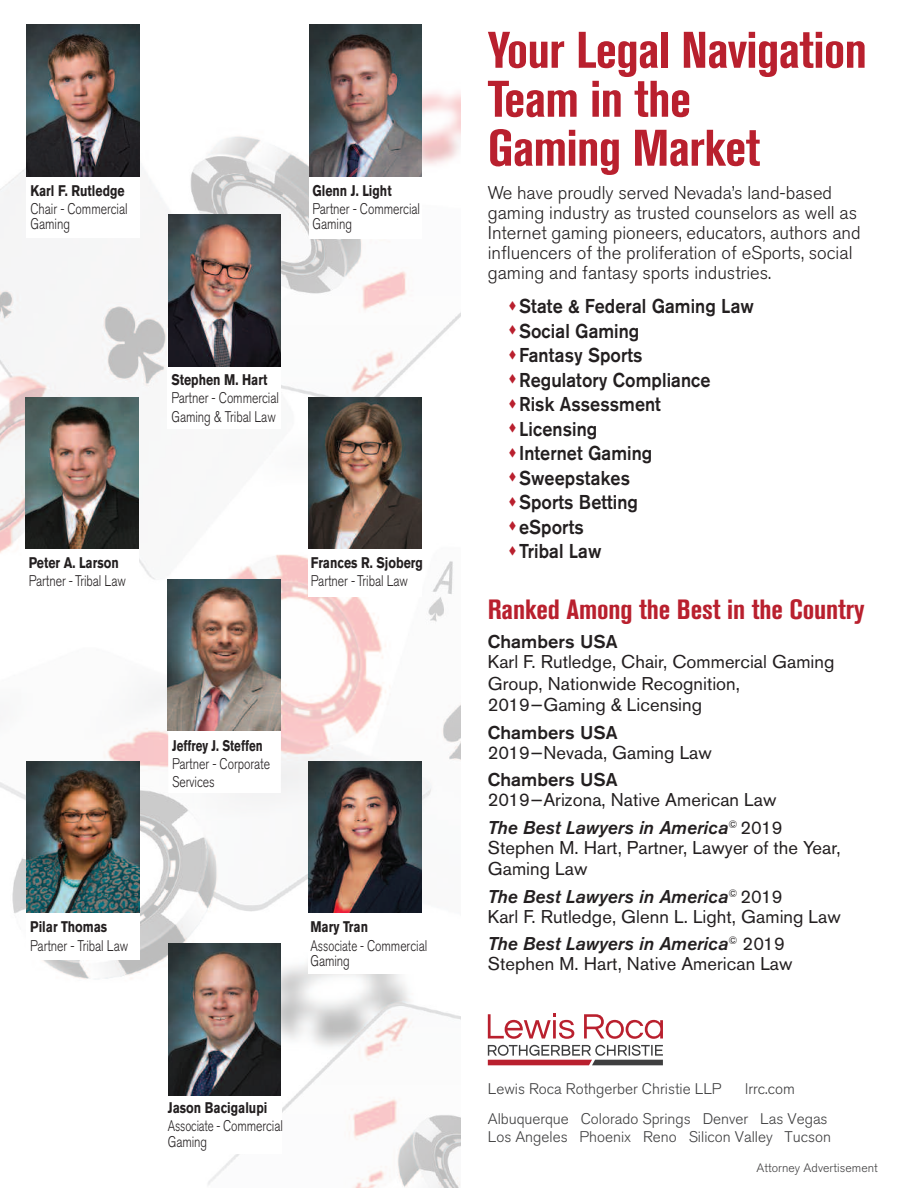
<style>
.page{position:relative;width:918px;height:1188px;background:#fff}
.page>*{position:absolute;margin:0;border:0;box-sizing:border-box;transform-origin:0 0}
.t1{font:700 condensed 50.85px/48.9px "Akzidenz Grotesk Pro";letter-spacing:-.01em;color:#b9202e;scale:1.05 1}
.t2{font:700 condensed 27.6px "Akzidenz Grotesk Pro";letter-spacing:-.005em;color:#b9202e;scale:1.05 1}
.t3{font:500 19.95px "Akzidenz Grotesk Pro";letter-spacing:.005em;color:#231f20;scale:.9 1}
.t4{font:18.3px/21.5px "Akzidenz Grotesk Pro";letter-spacing:.005em;color:#231f20}
.t5{font:300 18.3px/20px "Akzidenz Grotesk Pro";color:#231f20}
.t6{font:500 18.3px "Akzidenz Grotesk Pro";letter-spacing:.005em;color:#231f20}
.t7{font:300 15.3px/18.3px "Akzidenz Grotesk Pro";letter-spacing:-.005em;color:#231f20;scale:.8 1}
.t8{font:300 15.3px/29.2px "Akzidenz Grotesk Pro";color:#3e3e3f}
.t9{font:700 15.3px "Akzidenz Grotesk Pro";color:#231f20;scale:.8 1}
.t10{font:300 15.3px/15.3px "Akzidenz Grotesk Pro";letter-spacing:-.005em;color:#231f20;scale:.75 1}
.t11{font:700 15.3px "Akzidenz Grotesk Pro";color:#231f20;scale:.75 1}
.t12{font:300 12.3px "Akzidenz Grotesk Pro";letter-spacing:.005em;color:#414041}
.s1{font-weight:500;font-style:italic}
</style>
<div class="page">
<img style="left:0;top:24px;width:461px;height:1164px">
<svg style="left:488px;top:1045px;width:175px;height:20px"></svg>
<svg style="left:584px;top:1014px;width:79px;height:25px"></svg>
<svg style="left:488px;top:1014px;width:86px;height:25px"></svg>
<div style="left:168px;top:1053px;width:113px;height:101px;background:#fff"></div>
<img style="left:168px;top:944px;width:113px;height:152px">
<div style="left:168px;top:328px;width:113px;height:100px;background:#fff"></div>
<img style="left:168px;top:215px;width:113px;height:151px">
<div style="left:25px;top:493px;width:113px;height:101px;background:#fff"></div>
<img style="left:26px;top:397px;width:113px;height:152px">
<div style="left:26px;top:137px;width:114px;height:101px;background:#fff"></div>
<img style="left:27px;top:25px;width:112px;height:151px">
<div style="left:309px;top:496px;width:113px;height:101px;background:#fff"></div>
<img style="left:309px;top:397px;width:113px;height:152px">
<div style="left:26px;top:859px;width:114px;height:101px;background:#fff"></div>
<img style="left:27px;top:761px;width:113px;height:152px">
<div style="left:309px;top:139px;width:113px;height:100px;background:#fff"></div>
<img style="left:309px;top:25px;width:113px;height:151px">
<div style="left:168px;top:693px;width:113px;height:100px;background:#fff"></div>
<img style="left:168px;top:579px;width:113px;height:152px">
<div style="left:308px;top:873px;width:114px;height:100px;background:#fff"></div>
<img style="left:309px;top:761px;width:112px;height:152px">
<p class="t9" style="left:30px;top:184px;width:119px">Karl F. Rutledge</p>
<p class="t7" style="left:30px;top:202px;width:123px;line-height:15.3px">Chair - Commercial<br>Gaming</p>
<p class="t9" style="left:313px;top:184px;width:100px">Glenn J. Light</p>
<p class="t7" style="left:313px;top:202px;width:136px;line-height:15.3px">Partner - Commercial<br>Gaming</p>
<p class="t9" style="left:171px;top:373px;width:121px">Stephen M. Hart</p>
<p class="t7" style="left:171px;top:390px;width:136px">Partner - Commercial<br>Gaming &amp; Tribal Law</p>
<p class="t9" style="left:29px;top:556px;width:114px">Peter A. Larson</p>
<p class="t7" style="left:29px;top:573px;width:123px">Partner - Tribal Law</p>
<p class="t9" style="left:311px;top:556px;width:141px">Frances R. Sjoberg</p>
<p class="t7" style="left:311px;top:573px;width:123px">Partner - Tribal Law</p>
<p class="t11" style="left:172px;top:739px;width:122px">Jeffrey J. Steffen</p>
<p class="t7" style="left:172px;top:756px;width:124px">Partner - Corporate<br>Services</p>
<p class="t9" style="left:30px;top:921px;width:98px">Pilar Thomas</p>
<p class="t7" style="left:30px;top:938px;width:124px">Partner - Tribal Law</p>
<p class="t9" style="left:310px;top:921px;width:74px">Mary Tran</p>
<p class="t10" style="left:310px;top:939px;width:157px">Associate - Commercial<br>Gaming</p>
<p class="t9" style="left:168px;top:1102px;width:126px">Jason Bacigalupi</p>
<p class="t10" style="left:168px;top:1120px;width:155px">Associate - Commercial<br>Gaming</p>
<h1 class="t1" style="left:488px;top:30px;width:363px">Your Legal Navigation<br>Team in the<br>Gaming Market</h1>
<p class="t5" style="left:488px;top:184px;width:374px">We have proudly served Nevada’s land-based gaming industry as trusted counselors as well as Internet gaming pioneers, educators, authors and influencers of the proliferation of eSports, social gaming and fantasy sports industries.</p>
<p class="t3" style="left:509px;top:299px;width:274px"><sup>▼</sup> State &amp; Federal Gaming Law</p>
<p class="t3" style="left:509px;top:324px;width:147px"><sup>▼</sup> Social Gaming</p>
<p class="t3" style="left:509px;top:348px;width:150px"><sup>▼</sup> Fantasy Sports</p>
<p class="t3" style="left:509px;top:373px;width:226px"><sup>▼</sup> Regulatory Compliance</p>
<p class="t3" style="left:509px;top:397px;width:171px"><sup>▼</sup> Risk Assessment</p>
<p class="t3" style="left:509px;top:422px;width:100px"><sup>▼</sup> Licensing</p>
<p class="t3" style="left:509px;top:446px;width:161px"><sup>▼</sup> Internet Gaming</p>
<p class="t3" style="left:509px;top:471px;width:136px"><sup>▼</sup> Sweepstakes</p>
<p class="t3" style="left:509px;top:495px;width:145px"><sup>▼</sup> Sports Betting</p>
<p class="t3" style="left:509px;top:520px;width:85px"><sup>▼</sup> eSports</p>
<p class="t3" style="left:509px;top:544px;width:105px"><sup>▼</sup> Tribal Law</p>
<h2 class="t2" style="left:488px;top:600px;width:360px">Ranked Among the Best in the Country</h2>
<p class="t6" style="left:488px;top:636px;width:131px">Chambers USA</p>
<p class="t4" style="left:488px;top:653px;width:348px">Karl F. Rutledge, Chair, Commercial Gaming<br>Group, Nationwide Recognition,<br>2019−Gaming &amp; Licensing</p>
<p class="t6" style="left:488px;top:726px;width:131px">Chambers USA</p>
<p class="t4" style="left:488px;top:744px;width:226px">2019−Nevada, Gaming Law</p>
<p class="t6" style="left:488px;top:773px;width:131px">Chambers USA</p>
<p class="t4" style="left:488px;top:788px;width:296px;line-height:27.6px">2019−Arizona, Native American Law<br><span class="s1">The Best Lawyers in America</span><sup>©</sup> 2019</p>
<p class="t4" style="left:488px;top:838px;width:354px">Stephen M. Hart, Partner, Lawyer of the Year,<br>Gaming Law</p>
<p class="t4" style="left:488px;top:888px;width:355px;line-height:20px"><span class="s1">The Best Lawyers in America</span><sup>©</sup> 2019<br>Karl F. Rutledge, Glenn L. Light, Gaming Law</p>
<p class="t4" style="left:488px;top:936px;width:306px;line-height:20px"><span class="s1">The Best Lawyers in America</span><sup>©</sup> 2019<br>Stephen M. Hart, Native American Law</p>
<p class="t8" style="left:488px;top:1076px;width:235px">Lewis Roca Rothgerber Christie LLP</p>
<p class="t8" style="left:488px;top:1076px;width:341px;text-indent:257px">lrrc.com<br>Albuquerque Colorado Springs Denver Las Vegas</p>
<p class="t8" style="left:488px;top:1123px;width:345px">Los Angeles Phoenix Reno Silicon Valley Tucson</p>
<p class="t12" style="left:756px;top:1163px;width:123px">Attorney Advertisement</p>
</div>
